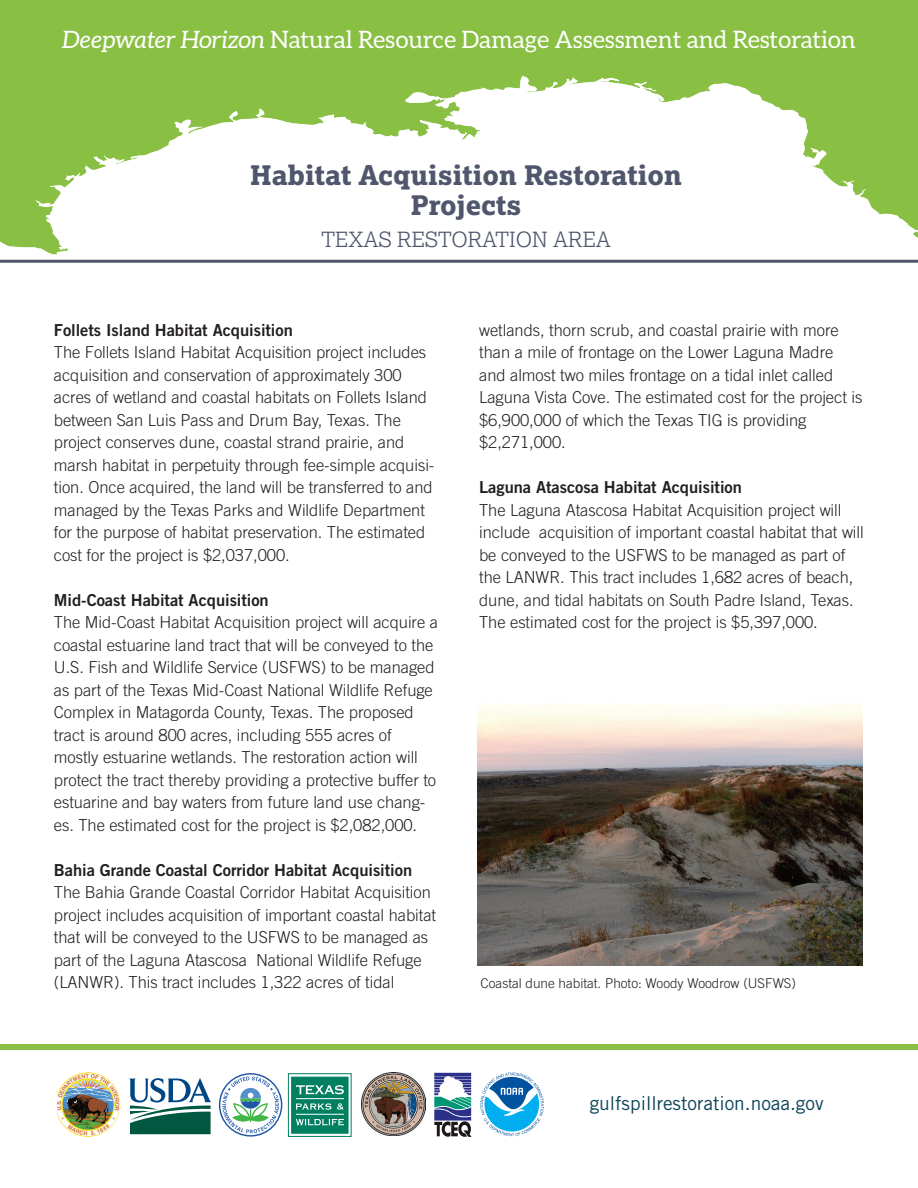
<style>
.page{position:relative;width:918px;height:1188px;background:#fff}
.page>*{position:absolute;margin:0;border:0;box-sizing:border-box;transform-origin:0 0}
.Page_Title{font:800 27px/30px "Lexia";color:#50576c;text-align:center}
.t1{font:24px "Aleo";color:#fff}
.Page_Title-2{font:300 21px "Lexia";color:#50576c}
.t2{font:19.2px "Trade Gothic LT Std";color:#0c435a}
.Body_Text{font:300 16.5px/22.5px "Trade Gothic LT Std";letter-spacing:-.005em;color:#231f20}
.Body_Text-2{font:16.5px "Trade Gothic LT Std Bd 2";letter-spacing:-.005em;color:#231f20}
.t3{font:300 13.5px "Trade Gothic LT Std";color:#231f20}
.s1{font-style:italic}
</style>
<div class="page">
<img style="left:0;top:0;width:918px;height:260px">
<img style="left:57px;top:1072px;width:63px;height:65px">
<svg style="left:220px;top:1074px;width:62px;height:62px"></svg>
<div style="left:219px;top:1073px;width:63px;height:64px;border:1px solid #2056a6;border-radius:50%"></div>
<svg style="left:222px;top:1077px;width:57px;height:56px"></svg>
<img style="left:362px;top:1072px;width:63px;height:64px">
<svg style="left:480px;top:1072px;width:64px;height:64px"></svg>
<svg style="left:434px;top:1073px;width:38px;height:64px"></svg>
<svg style="left:291px;top:1076px;width:58px;height:58px"></svg>
<div style="left:288px;top:1073px;width:64px;height:64px;border:1px solid #008061"></div>
<div style="left:292px;top:1077px;width:56px;height:56px;background:#008061;border:1px solid #008061"></div>
<svg style="left:296px;top:1085px;width:48px;height:9px"></svg>
<svg style="left:296px;top:1119px;width:48px;height:6px"></svg>
<hr style="left:296px;top:1114px;width:48px;height:1px;background:#fff">
<hr style="left:296px;top:1098px;width:48px;height:1px;background:#fff">
<svg style="left:296px;top:1103px;width:48px;height:7px"></svg>
<svg style="left:129px;top:1078px;width:82px;height:56px"></svg>
<hr style="left:0;top:260px;width:918px;height:3px;background:#50576c">
<div style="left:0;top:1044px;width:918px;height:6px;background:#8cc044"></div>
<img style="left:477px;top:704px;width:385px;height:262px">
<h2 class="t1" style="left:62px;top:26px;width:795px"><span class="s1">Deepwater Horizon</span> Natural Resource Damage Assessment and Restoration</h2>
<p class="Page_Title" style="left:250px;top:160px;width:433px">Habitat Acquisition Restoration<br>Projects</p>
<p class="Page_Title-2" style="left:321px;top:226px;width:291px">TEXAS RESTORATION AREA</p>
<p class="Body_Text-2" style="left:54px;top:320px;width:240px">Follets Island Habitat Acquisition</p>
<p class="Body_Text" style="left:54px;top:341px;width:382px">The Follets Island Habitat Acquisition project includes acquisition and conservation of approximately 300 acres of wetland and coastal habitats on Follets Island between San Luis Pass and Drum Bay, Texas. The project conserves dune, coastal strand prairie, and marsh habitat in perpetuity through fee-simple acquisi&shy;tion. Once acquired, the land will be transferred to and managed by the Texas Parks and Wildlife Department for the purpose of habitat preservation. The estimated cost for the project is $2,037,000.</p>
<p class="Body_Text-2" style="left:54px;top:590px;width:216px">Mid-Coast Habitat Acquisition</p>
<p class="Body_Text" style="left:54px;top:611px;width:386px">The Mid-Coast Habitat Acquisition project will acquire a coastal estuarine land tract that will be conveyed to the U.S. Fish and Wildlife Service (USFWS) to be managed as part of the Texas Mid-Coast National Wildlife Refuge Complex in Matagorda County, Texas. The proposed tract is around 800 acres, including 555 acres of mostly estuarine wetlands. The restoration action will protect the tract thereby providing a protective buffer to estuarine and bay waters from future land use chang&shy;es. The estimated cost for the project is $2,082,000.</p>
<p class="Body_Text-2" style="left:54px;top:860px;width:360px">Bahia Grande Coastal Corridor Habitat Acquisition</p>
<p class="Body_Text" style="left:54px;top:881px;width:384px">The Bahia Grande Coastal Corridor Habitat Acquisition project includes acquisition of important coastal habitat that will be conveyed to the USFWS to be managed as part of the Laguna Atascosa National Wildlife Refuge (LANWR). This tract includes 1,322 acres of tidal</p>
<p class="Body_Text" style="left:479px;top:319px;width:385px">wetlands, thorn scrub, and coastal prairie with more than a mile of frontage on the Lower Laguna Madre and almost two miles frontage on a tidal inlet called Laguna Vista Cove. The estimated cost for the project is $6,900,000 of which the Texas TIG is providing $2,271,000.</p>
<p class="Body_Text-2" style="left:479px;top:477px;width:264px">Laguna Atascosa Habitat Acquisition</p>
<p class="Body_Text" style="left:479px;top:499px;width:386px">The Laguna Atascosa Habitat Acquisition project will include acquisition of important coastal habitat that will be conveyed to the USFWS to be managed as part of the LANWR. This tract includes 1,682 acres of beach, dune, and tidal habitats on South Padre Island, Texas.<br>The estimated cost for the project is $5,397,000.</p>
<p class="t3" style="left:481px;top:975px;width:317px">Coastal dune habitat. Photo: Woody Woodrow (USFWS)</p>
<p class="t2" style="left:590px;top:1092px;width:235px">gulfspillrestoration.noaa.gov</p>
</div>
